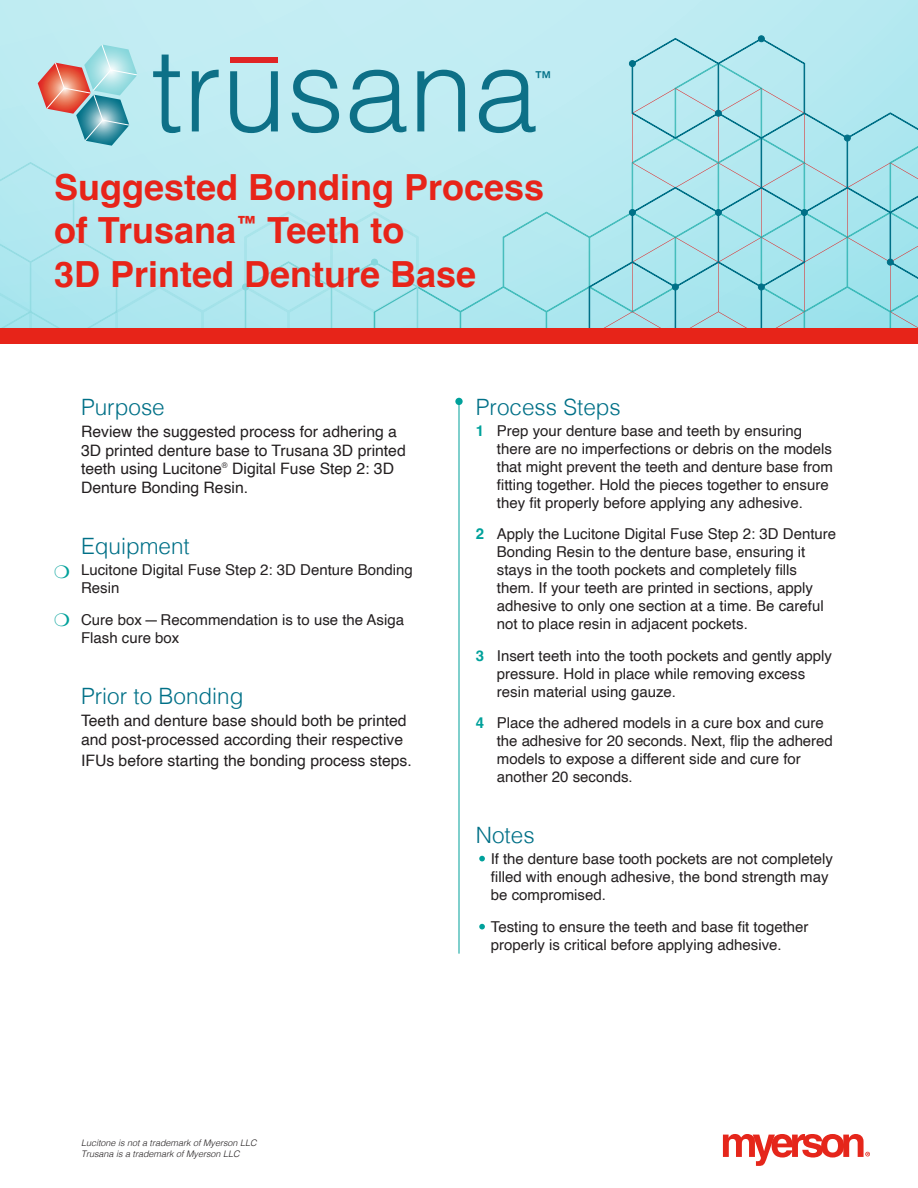
<style>
.page{position:relative;width:918px;height:1188px;background:#fff}
.page>*{position:absolute;margin:0;border:0;box-sizing:border-box;transform-origin:0 0}
.t1{font:300 116.1px "Helvetica";color:#0d7087}
.Subhead{font:700 36px/43.5px "Helvetica";color:#e72419}
.Subhead-2{font:300 22.5px "Helvetica";color:#007087}
.t2{font:19.2px "Helvetica";color:#007087}
.t3{font:15.75px/18.9px "Helvetica";color:#231f20}
.Bullet_Last{font:15px/18px "Helvetica";color:#231f20}
.Bullets{font:15px/18px "Helvetica";color:#231f20}
.Subhead-3{font:italic 300 9px "Helvetica";color:#231f20}
.s1{font-weight:700;color:#00a19b}
</style>
<div class="page">
<div style="left:0;top:0;width:918px;height:335px;background:#c0ecf2"></div>
<svg style="left:0;top:162px;width:331px;height:97px"></svg>
<svg style="left:331px;top:0;width:587px;height:328px"></svg>
<svg style="left:0;top:259px;width:418px;height:69px"></svg>
<svg style="left:723px;top:1134px;width:147px;height:32px"></svg>
<div style="left:0;top:328px;width:918px;height:16px;background:#e72419"></div>
<hr style="left:459px;top:400px;width:1px;height:554px;background:#00a19b">
<div style="left:455px;top:398px;width:8px;height:7px;background:#00a19b;border-radius:50%"></div>
<svg style="left:479px;top:856px;width:6px;height:5px"></svg>
<svg style="left:479px;top:924px;width:6px;height:5px"></svg>
<svg style="left:38px;top:44px;width:99px;height:102px"></svg>
<div style="left:230px;top:57px;width:48px;height:6px;background:#e02525"></div>
<p class="t1" style="left:151px;top:-9px;width:389px">trusana</p>
<p class="t2" style="left:534px;top:64px;width:21px">™</p>
<p class="Subhead" style="left:54px;top:169px;width:492px">Suggested Bonding Process of Trusana<sup>™</sup> Teeth to</p>
<p class="Subhead" style="left:54px;top:256px;width:424px">3D Printed Denture Base</p>
<p class="Subhead-2" style="left:81px;top:387px;width:85px">Purpose</p>
<p class="t3" style="left:81px;top:422px;width:326px">Review the suggested process for adhering a 3D printed denture base to Trusana 3D printed teeth using Lucitone<sup>®</sup> Digital Fuse Step 2: 3D Denture Bonding Resin.</p>
<p class="Subhead-2" style="left:81px;top:527px;width:110px">Equipment</p>
<p class="Bullets" style="left:81px;top:562px;width:333px">Lucitone Digital Fuse Step 2: 3D Denture Bonding<br>Resin</p>
<p class="Bullets" style="left:81px;top:611px;width:325px">Cure box—Recommendation is to use the Asiga<br>Flash cure box</p>
<p class="Subhead-2" style="left:81px;top:676px;width:164px">Prior to Bonding</p>
<p class="t3" style="left:81px;top:711px;width:327px">Teeth and denture base should both be printed and post-processed according their respective</p>
<p class="t3" style="left:81px;top:752px;width:332px">IFUs before starting the bonding process steps.</p>
<p class="Subhead-2" style="left:476px;top:387px;width:147px">Process Steps</p>
<p class="Bullet_Last" style="left:497px;top:422px;width:338px;text-indent:-21px"><span class="s1">1</span> Prep your denture base and teeth by ensuring there are no imperfections or debris on the models that might prevent the teeth and denture base from fitting together. Hold the pieces together to ensure they fit properly before applying any adhesive.</p>
<p class="Bullet_Last" style="left:497px;top:525px;width:341px;text-indent:-21px"><span class="s1">2</span> Apply the Lucitone Digital Fuse Step 2: 3D Denture Bonding Resin to the denture base, ensuring it stays in the tooth pockets and completely fills them. If your teeth are printed in sections, apply adhesive to only one section at a time. Be careful not to place resin in adjacent pockets.</p>
<p class="Bullet_Last" style="left:497px;top:647px;width:337px;text-indent:-21px"><span class="s1">3</span> Insert teeth into the tooth pockets and gently apply pressure. Hold in place while removing excess resin material using gauze.</p>
<p class="Bullet_Last" style="left:497px;top:714px;width:337px;text-indent:-21px"><span class="s1">4</span> Place the adhered models in a cure box and cure the adhesive for 20 seconds. Next, flip the adhered models to expose a different side and cure for another 20 seconds.</p>
<p class="Subhead-2" style="left:476px;top:816px;width:60px">Notes</p>
<p class="Bullet_Last" style="left:491px;top:850px;width:344px">If the denture base tooth pockets are not completely filled with enough adhesive, the bond strength may be compromised.</p>
<p class="Bullet_Last" style="left:491px;top:918px;width:319px">Testing to ensure the teeth and base fit together properly is critical before applying adhesive.</p>
<p class="Subhead-3" style="left:81px;top:1136px;width:177px">Lucitone is not a trademark of Myerson LLC</p>
<p class="Subhead-3" style="left:81px;top:1146px;width:160px">Trusana is a trademark of Myerson LLC</p>
</div>
